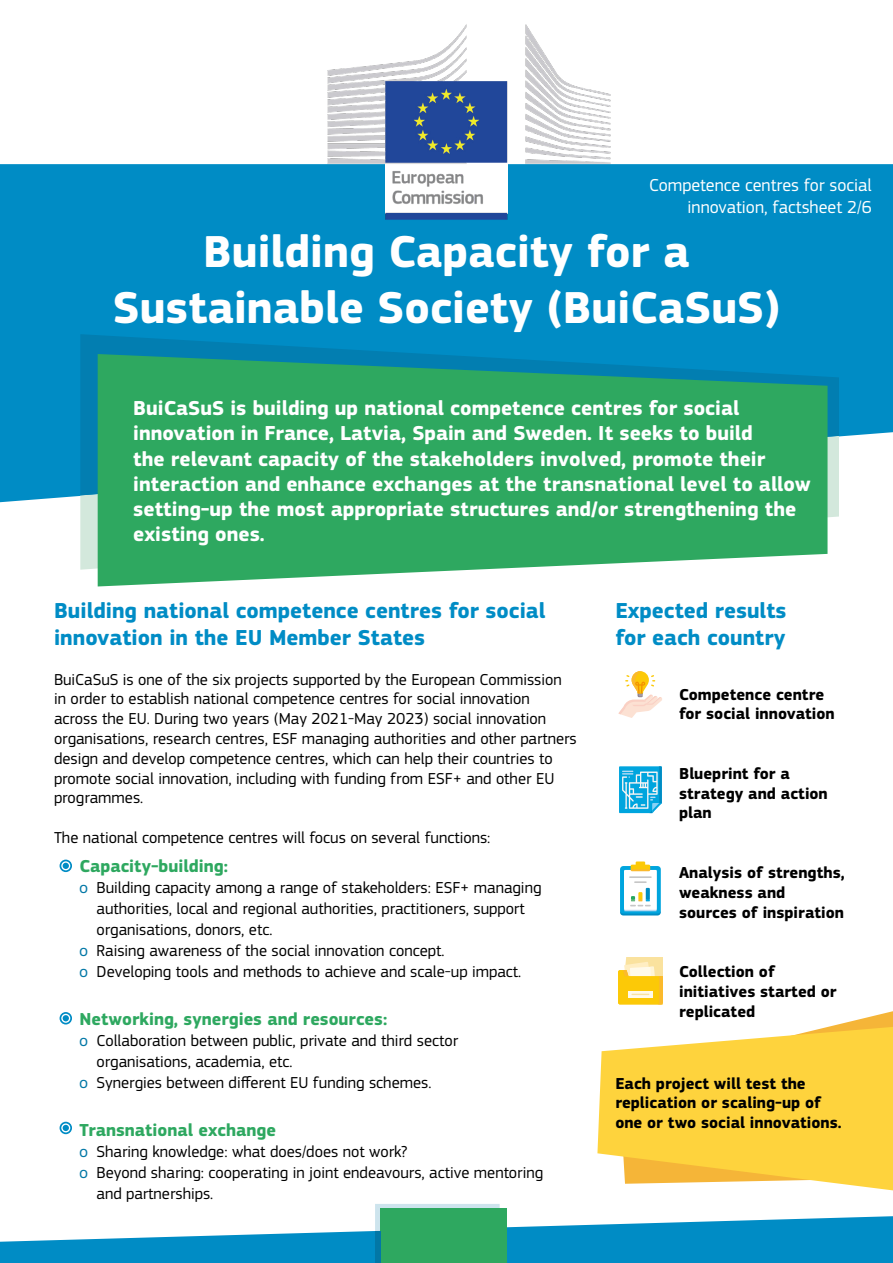
<style>
.page{position:relative;width:893px;height:1263px;background:#fff}
.page>*{position:absolute;margin:0;border:0;box-sizing:border-box;transform-origin:0 0}
.t1{font:700 46.5px/55.8px "EC Square Sans Pro";color:#fff;text-align:center}
.t2{font:700 22.5px/27px "EC Square Sans Pro";color:#008cc5}
.t3{font:700 21px/25.2px "EC Square Sans Pro";color:#fff}
.t4{font:700 18px "EC Square Sans Pro";color:#2ea860}
.t5{font:18px/21.6px "EC Square Sans Pro";color:#fff;text-align:right}
.t6{font:16.5px/21px "EC Square Sans Pro";color:#000}
.t7{font:700 16.5px/19.8px "EC Square Sans Pro";color:#000}
</style>
<div class="page">
<svg style="left:0;top:1204px;width:893px;height:59px"></svg>
<div style="left:0;top:164px;width:893px;height:338px;background:#008cc5"></div>
<div style="left:381px;top:1209px;width:126px;height:54px;background:#2ea860"></div>
<div style="left:375px;top:1231px;width:6px;height:32px;background:#0277a6"></div>
<svg style="left:80px;top:495px;width:759px;height:75px;fill:#d3e8dc"></svg>
<svg style="left:80px;top:334px;width:759px;height:161px;background:#078abe"></svg>
<svg style="left:98px;top:354px;width:729px;height:232px;background:#39ab70"></svg>
<svg style="left:828px;top:1011px;width:65px;height:16px"></svg>
<svg style="left:597px;top:1027px;width:296px;height:163px;background:#fdd757"></svg>
<svg style="left:618px;top:958px;width:45px;height:46px;background:#fcd960"></svg>
<svg style="left:620px;top:861px;width:41px;height:54px"></svg>
<svg style="left:619px;top:766px;width:43px;height:47px;background:#3fb8e2"></svg>
<svg style="left:618px;top:671px;width:44px;height:47px"></svg>
<svg style="left:60px;top:860px;width:12px;height:12px"></svg>
<svg style="left:60px;top:1012px;width:12px;height:12px"></svg>
<svg style="left:60px;top:1122px;width:12px;height:12px"></svg>
<img style="left:311px;top:24px;width:322px;height:201px">
<p class="t5" style="left:649px;top:175px;width:224px">Competence centres for social innovation, factsheet 2/6</p>
<h1 class="t1" style="left:113px;top:225px;width:669px">Building Capacity for a<br>Sustainable Society (BuiCaSuS)</h1>
<p class="t3" style="left:133px;top:396px;width:679px">BuiCaSuS is building up national competence centres for social innovation in France, Latvia, Spain and Sweden. It seeks to build<br>the relevant capacity of the stakeholders involved, promote their interaction and enhance exchanges at the transnational level to allow setting-up the most appropriate structures and/or strengthening the existing ones.</p>
<h2 class="t2" style="left:54px;top:598px;width:493px">Building national competence centres for social innovation in the EU Member States</h2>
<p class="t6" style="left:54px;top:669px;width:524px;line-height:19.8px">BuiCaSuS is one of the six projects supported by the European Commission in order to establish national competence centres for social innovation across the EU. During two years (May 2021-May 2023) social innovation organisations, research centres, ESF managing authorities and other partners design and develop competence centres, which can help their countries to promote social innovation, including with funding from ESF+ and other EU programmes.</p>
<p class="t6" style="left:54px;top:827px;width:438px">The national competence centres will focus on several functions:</p>
<p class="t4" style="left:80px;top:855px;width:150px">Capacity-building:</p>
<p class="t6" style="left:97px;top:877px;width:446px">Building capacity among a range of stakeholders: ESF+ managing authorities, local and regional authorities, practitioners, support organisations, donors, etc.<br>Raising awareness of the social innovation concept.<br>Developing tools and methods to achieve and scale-up impact.</p>
<p class="t4" style="left:80px;top:1008px;width:309px">Networking, synergies and resources:</p>
<p class="t6" style="left:97px;top:1030px;width:363px">Collaboration between public, private and third sector organisations, academia, etc.<br>Synergies between different EU funding schemes.</p>
<p class="t4" style="left:80px;top:1119px;width:198px">Transnational exchange</p>
<p class="t6" style="left:97px;top:1141px;width:448px">Sharing knowledge: what does/does not work?<br>Beyond sharing: cooperating in joint endeavours, active mentoring and partnerships.</p>
<h2 class="t2" style="left:615px;top:598px;width:173px">Expected results for each country</h2>
<p class="t7" style="left:679px;top:685px;width:157px">Competence centre for social innovation</p>
<p class="t7" style="left:679px;top:764px;width:150px">Blueprint for a strategy and action plan</p>
<p class="t7" style="left:679px;top:863px;width:167px">Analysis of strengths, weakness and sources of inspiration</p>
<p class="t7" style="left:679px;top:962px;width:159px">Collection of initiatives started or replicated</p>
<p class="t7" style="left:615px;top:1074px;width:228px">Each project will test the replication or scaling-up of one or two social innovations.</p>
</div>
